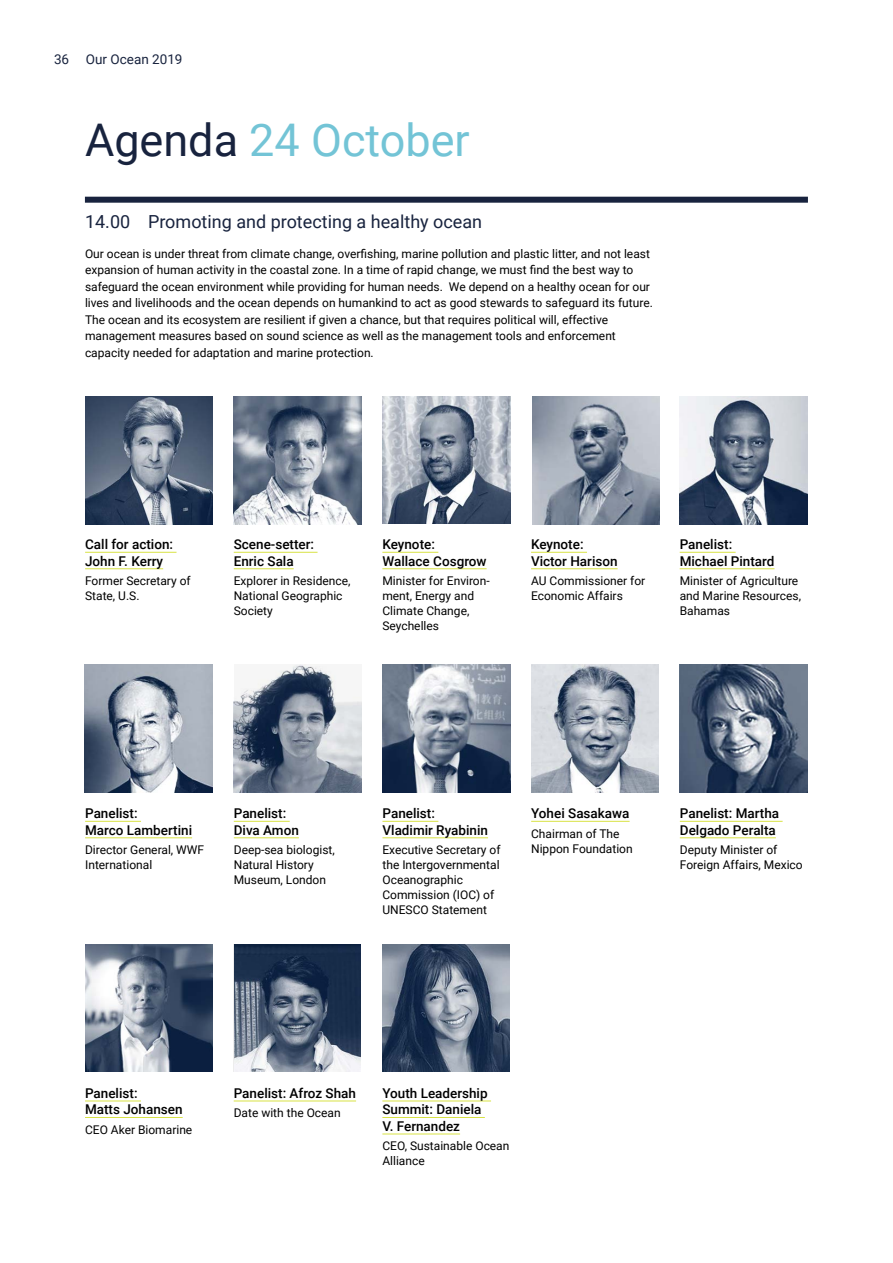
<style>
.page{position:relative;width:893px;height:1263px;background:#fff}
.page>*{position:absolute;margin:0;border:0;box-sizing:border-box;transform-origin:0 0}
.t1{font:45px "Roboto";color:#73c4d6}
.Programtekst{font:18px "Roboto";color:#18233e}
.Navn{font:500 13.5px/16.5px "Roboto";color:#000}
.t2{font:13.5px "Roboto";color:#18233e}
.tabelltekst{font:12px/16.5px "Roboto";color:#000}
.om{font:12px/15px "Roboto";color:#000}
.s1{color:#18233e}
</style>
<div class="page">
<hr style="left:85px;top:552px;width:92px;height:1px;background:#d8e244">
<hr style="left:85px;top:568px;width:78px;height:1px;background:#d8e244">
<hr style="left:234px;top:552px;width:84px;height:1px;background:#d8e244">
<hr style="left:234px;top:568px;width:60px;height:1px;background:#d8e244">
<hr style="left:382px;top:552px;width:56px;height:1px;background:#d8e244">
<hr style="left:382px;top:568px;width:105px;height:1px;background:#d8e244">
<hr style="left:531px;top:552px;width:56px;height:1px;background:#d8e244">
<hr style="left:531px;top:568px;width:87px;height:1px;background:#d8e244">
<hr style="left:680px;top:552px;width:56px;height:1px;background:#d8e244">
<hr style="left:680px;top:568px;width:94px;height:1px;background:#d8e244">
<hr style="left:85px;top:821px;width:56px;height:1px;background:#d8e244">
<hr style="left:85px;top:837px;width:107px;height:1px;background:#d8e244">
<hr style="left:234px;top:821px;width:56px;height:1px;background:#d8e244">
<hr style="left:234px;top:837px;width:65px;height:1px;background:#d8e244">
<hr style="left:382px;top:821px;width:56px;height:1px;background:#d8e244">
<hr style="left:382px;top:837px;width:106px;height:1px;background:#d8e244">
<hr style="left:531px;top:821px;width:99px;height:1px;background:#d8e244">
<hr style="left:680px;top:821px;width:103px;height:1px;background:#d8e244">
<hr style="left:680px;top:837px;width:96px;height:1px;background:#d8e244">
<hr style="left:85px;top:1100px;width:56px;height:1px;background:#d8e244">
<hr style="left:85px;top:1117px;width:98px;height:1px;background:#d8e244">
<hr style="left:234px;top:1100px;width:122px;height:1px;background:#d8e244">
<hr style="left:382px;top:1100px;width:109px;height:1px;background:#d8e244">
<hr style="left:382px;top:1117px;width:103px;height:1px;background:#d8e244">
<hr style="left:382px;top:1133px;width:78px;height:1px;background:#d8e244">
<img style="left:85px;top:396px;width:128px;height:128px">
<img style="left:680px;top:396px;width:127px;height:128px">
<img style="left:531px;top:664px;width:128px;height:128px">
<img style="left:234px;top:396px;width:127px;height:128px">
<img style="left:85px;top:664px;width:127px;height:128px">
<img style="left:680px;top:664px;width:127px;height:128px">
<img style="left:383px;top:397px;width:127px;height:127px">
<img style="left:234px;top:664px;width:127px;height:128px">
<img style="left:85px;top:944px;width:128px;height:128px">
<img style="left:532px;top:396px;width:128px;height:128px">
<img style="left:383px;top:664px;width:127px;height:128px">
<img style="left:234px;top:944px;width:127px;height:128px">
<img style="left:382px;top:944px;width:128px;height:128px">
<div style="left:85px;top:197px;width:723px;height:6px;background:#18233e"></div>
<p class="t2" style="left:54px;top:50px;width:130px">36 Our Ocean 2019</p>
<h1 class="t1" style="left:85px;top:108px;width:386px"><span class="s1">Agenda</span> 24 October</h1>
<p class="Programtekst" style="left:85px;top:209px;width:399px">14.00 Promoting and protecting a healthy ocean</p>
<p class="tabelltekst" style="left:85px;top:245px;width:569px">Our ocean is under threat from climate change, overfishing, marine pollution and plastic litter, and not least expansion of human activity in the coastal zone. In a time of rapid change, we must find the best way to safeguard the ocean environment while providing for human needs. We depend on a healthy ocean for our lives and livelihoods and the ocean depends on humankind to act as good stewards to safeguard its future.<br>The ocean and its ecosystem are resilient if given a chance, but that requires political will, effective management measures based on sound science as well as the management tools and enforcement capacity needed for adaptation and marine protection.</p>
<h5 class="Navn" style="left:85px;top:536px;width:90px">Call for action:<br>John F. Kerry</h5>
<p class="om" style="left:85px;top:573px;width:107px">Former Secretary of<br>State, U.S.</p>
<h5 class="Navn" style="left:234px;top:536px;width:82px">Scene-setter:<br>Enric Sala</h5>
<p class="om" style="left:234px;top:573px;width:118px">Explorer in Residence,<br>National Geographic<br>Society</p>
<h5 class="Navn" style="left:382px;top:536px;width:106px">Keynote:<br>Wallace Cosgrow</h5>
<p class="om" style="left:382px;top:573px;width:109px">Minister for Environ&shy;ment, Energy and<br>Climate Change,<br>Seychelles</p>
<h5 class="Navn" style="left:531px;top:536px;width:88px">Keynote:<br>Victor Harison</h5>
<p class="om" style="left:531px;top:573px;width:116px">AU Commissioner for<br>Economic Affairs</p>
<h5 class="Navn" style="left:680px;top:536px;width:96px">Panelist:<br>Michael Pintard</h5>
<p class="om" style="left:680px;top:573px;width:123px">Minister of Agriculture and Marine Resources,<br>Bahamas</p>
<h5 class="Navn" style="left:85px;top:805px;width:109px">Panelist:<br>Marco Lambertini</h5>
<p class="om" style="left:85px;top:842px;width:121px">Director General, WWF<br>International</p>
<h5 class="Navn" style="left:234px;top:805px;width:67px">Panelist:<br>Diva Amon</h5>
<p class="om" style="left:234px;top:842px;width:103px">Deep-sea biologist,<br>Natural History<br>Museum, London</p>
<h5 class="Navn" style="left:382px;top:805px;width:107px">Panelist:<br>Vladimir Ryabinin</h5>
<p class="om" style="left:382px;top:842px;width:120px">Executive Secretary of the Intergovernmental<br>Oceanographic<br>Commission (IOC) of<br>UNESCO Statement</p>
<h5 class="Navn" style="left:531px;top:805px;width:100px">Yohei Sasakawa</h5>
<p class="om" style="left:531px;top:825px;width:103px">Chairman of The<br>Nippon Foundation</p>
<h5 class="Navn" style="left:680px;top:805px;width:101px">Panelist: Martha<br>Delgado Peralta</h5>
<p class="om" style="left:680px;top:842px;width:124px">Deputy Minister of<br>Foreign Affairs, Mexico</p>
<h5 class="Navn" style="left:85px;top:1084px;width:99px">Panelist:<br>Matts Johansen</h5>
<p class="om" style="left:85px;top:1121px;width:109px">CEO Aker Biomarine</p>
<h5 class="Navn" style="left:234px;top:1084px;width:124px">Panelist: Afroz Shah</h5>
<p class="om" style="left:234px;top:1105px;width:109px">Date with the Ocean</p>
<h5 class="Navn" style="left:382px;top:1084px;width:107px">Youth Leadership<br>Summit: Daniela<br>V. Fernandez</h5>
<p class="om" style="left:382px;top:1138px;width:129px">CEO, Sustainable Ocean<br>Alliance</p>
</div>
